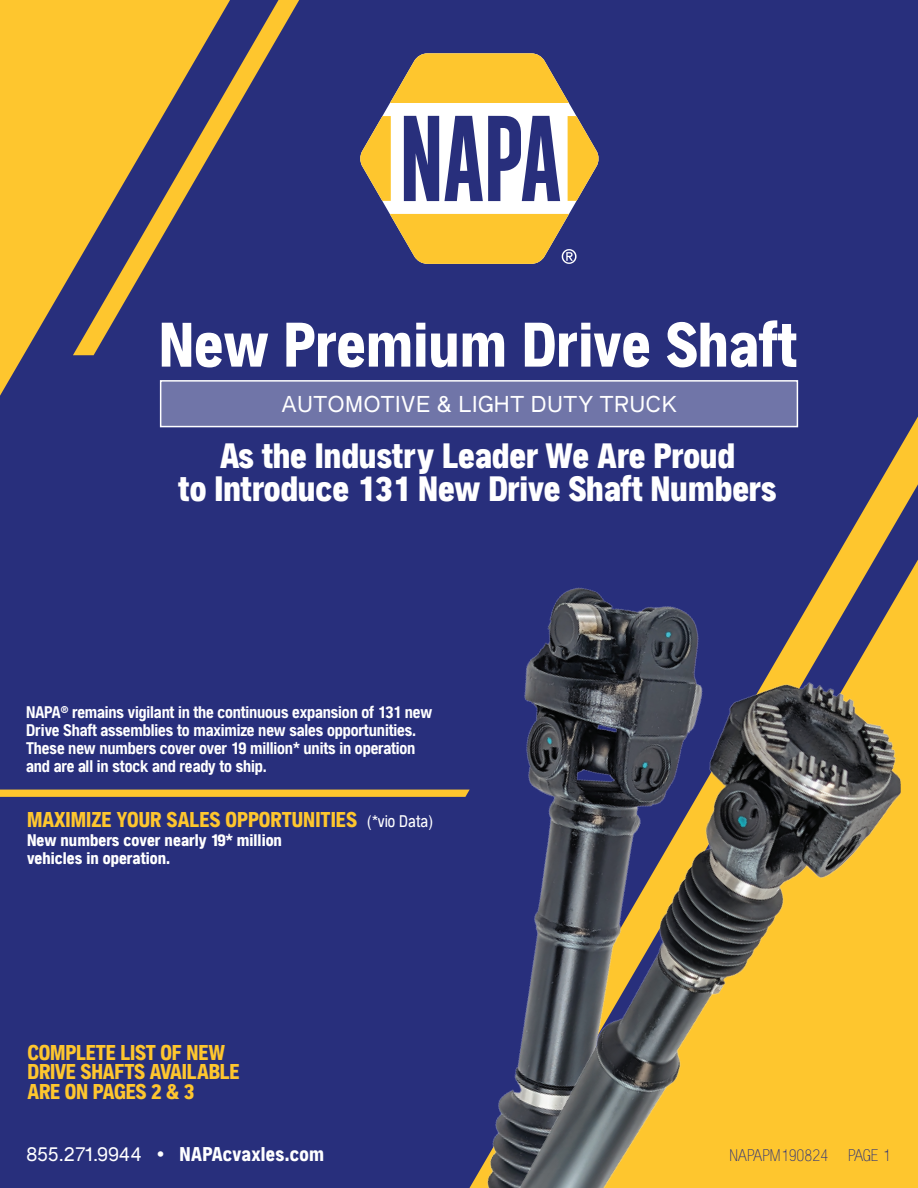
<style>
.page{position:relative;width:918px;height:1188px;background:#282f7c}
.page>*{position:absolute;margin:0;border:0;box-sizing:border-box;transform-origin:0 0}
.t1{font:800 condensed 61.5px "NAPASANS";color:#fff}
.t2{font:900 condensed 34.5px/33px "NAPASANS";letter-spacing:-.005em;color:#fff;text-align:center}
.t3{font:22.5px "NAPASANS";letter-spacing:.025em;color:#fff}
.t4{font:800 condensed 21px/19.5px "NAPASANS";letter-spacing:-.005em;color:#fec62e}
.t5{font:800 condensed 19.5px "NAPASANS";letter-spacing:.01em;color:#fff}
.t6{font:700 condensed 16.5px/18px "NAPASANS";letter-spacing:-.01em;color:#fff}
.t7{font:800 condensed 16.5px/18px "NAPASANS";color:#fff}
.t8{font:100 condensed 16.5px "NAPASANS";color:#282f7c}
.s1{font-weight:400;font-size:16.5px;color:#fff}
.s2{font-weight:400;font-stretch:normal}
</style>
<div class="page">
<svg style="left:0;top:0;width:160px;height:396px;fill:#fec62e"></svg>
<svg style="left:73px;top:0;width:226px;height:355px"></svg>
<svg style="left:470px;top:417px;width:448px;height:771px"></svg>
<svg style="left:382px;top:103px;width:195px;height:111px;background:#f7f7f8"></svg>
<svg style="left:568px;top:116px;width:31px;height:85px"></svg>
<svg style="left:360px;top:116px;width:31px;height:85px"></svg>
<svg style="left:390px;top:53px;width:179px;height:50px"></svg>
<svg style="left:390px;top:214px;width:187px;height:50px"></svg>
<svg style="left:404px;top:116px;width:156px;height:85px"></svg>
<div style="left:161px;top:381px;width:636px;height:46px;background:#7075a8"></div>
<div style="left:160px;top:380px;width:638px;height:47px;border:2px solid #fff"></div>
<svg style="left:0;top:790px;width:441px;height:7px;background:#fac32f"></svg>
<img style="left:441px;top:531px;width:460px;height:657px">
<h1 class="t1" style="left:159px;top:309px;width:639px">New Premium Drive Shaft</h1>
<h3 class="t3" style="left:281px;top:391px;width:397px">AUTOMOTIVE &amp; LIGHT DUTY TRUCK</h3>
<h2 class="t2" style="left:178px;top:440px;width:600px">As the Industry Leader We Are Proud<br>to Introduce 131 New Drive Shaft Numbers</h2>
<p class="t6" style="left:26px;top:703px;width:408px">NAPA<sup>®</sup> remains vigilant in the continuous expansion of 131 new Drive Shaft assemblies to maximize new sales opportunities.<br>These new numbers cover over 19 million* units in operation and are all in stock and ready to ship.</p>
<p class="t4" style="left:27px;top:810px;width:408px">MAXIMIZE YOUR SALES OPPORTUNITIES <span class="s1">(*vio Data)</span></p>
<p class="t7" style="left:27px;top:832px;width:257px">New numbers cover nearly 19* million vehicles in operation.</p>
<p class="t4" style="left:27px;top:1043px;width:214px">COMPLETE LIST OF NEW<br>DRIVE SHAFTS AVAILABLE<br>ARE ON PAGES 2 &amp; 3</p>
<p class="t5" style="left:26px;top:1143px;width:299px"><span class="s2">855.271.9944 •</span> NAPAcvaxles.com</p>
<p class="t8" style="left:730px;top:1145px;width:162px">NAPAPM190824 PAGE 1</p>
</div>
